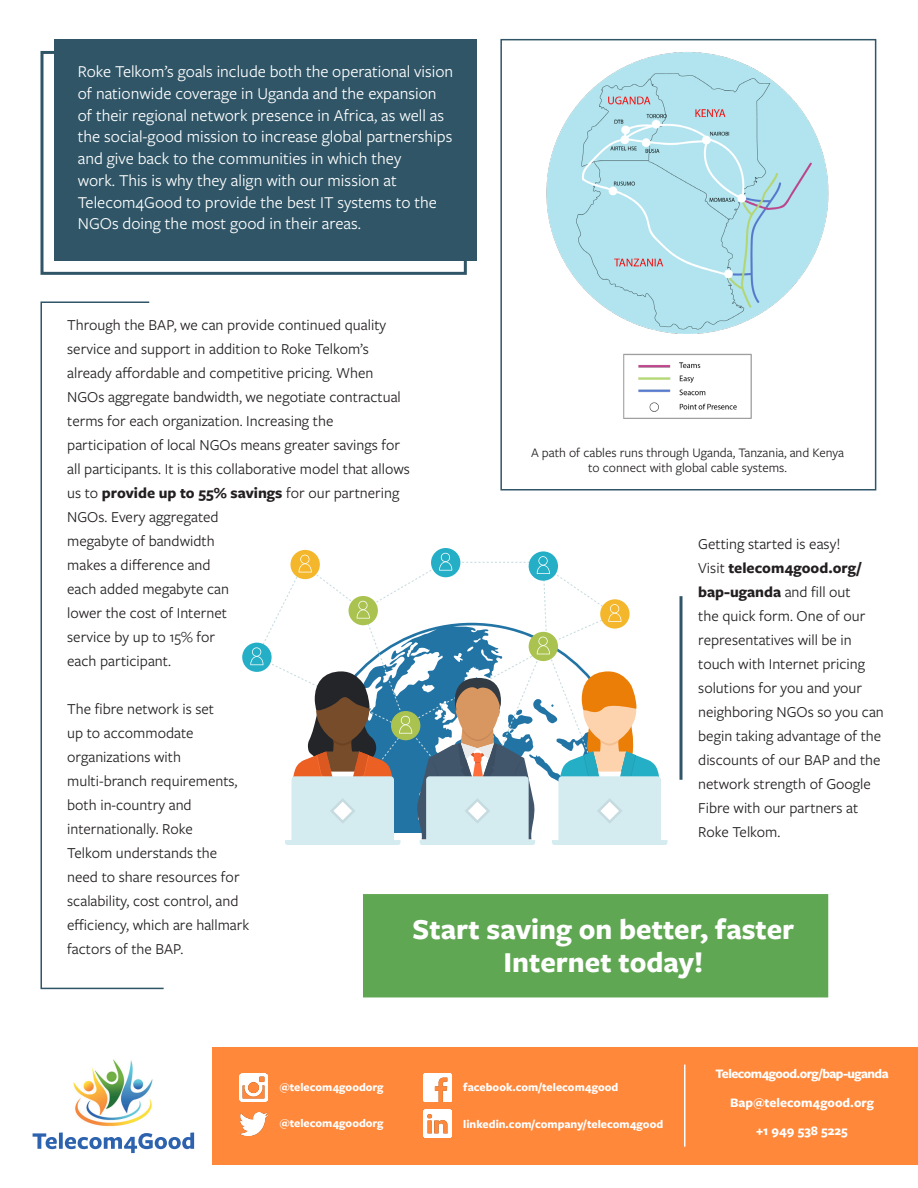
<style>
.page{position:relative;width:918px;height:1188px;background:#fff}
.page>*{position:absolute;margin:0;border:0;box-sizing:border-box;transform-origin:0 0}
.t1{font:700 30px/33px "Freight Sans Pro";color:#fff;text-align:center}
.t2{font:17.25px/21.8px "Freight Sans Pro";color:#fff}
.t3{font:15.75px/24px "Freight Sans Pro";color:#231f20}
.t4{font:13.5px/15px "Freight Sans Pro";color:#231f20;text-align:center}
.t5{font:700 13.5px "Freight Sans Pro";letter-spacing:-.01em;color:#fff}
.t6{font:700 13.5px "Freight Sans Pro";letter-spacing:-.04em;color:#fff}
.t7{font:700 12px "Freight Sans Pro";color:#fff}
.s1{font-weight:700}
</style>
<div class="page">
<div style="left:40px;top:51px;width:427px;height:224px;border:3px solid #2f5567"></div>
<div style="left:54px;top:39px;width:423px;height:221px;background:#2f5567"></div>
<img style="left:32px;top:1059px;width:163px;height:95px">
<img style="left:33px;top:1132px;width:161px;height:21px">
<div style="left:212px;top:1047px;width:706px;height:117px;background:#ff883a"></div>
<hr style="left:684px;top:1065px;width:2px;height:82px;background:#fff">
<img style="left:424px;top:1073px;width:28px;height:28px">
<img style="left:424px;top:1110px;width:28px;height:28px">
<img style="left:239px;top:1073px;width:28px;height:28px">
<img style="left:239px;top:1113px;width:28px;height:22px">
<div style="left:500px;top:39px;width:376px;height:451px;border:2px solid #2f5567"></div>
<div style="left:363px;top:894px;width:465px;height:103px;background:#60a753"></div>
<svg style="left:40px;top:301px;width:124px;height:689px"></svg>
<img style="left:546px;top:52px;width:283px;height:367px">
<div style="left:431px;top:548px;width:29px;height:29px;background:#25afc6;border-radius:50%"></div>
<div style="left:242px;top:643px;width:30px;height:29px;background:#25afc6;border-radius:50%"></div>
<svg style="left:250px;top:647px;width:13px;height:18px"></svg>
<svg style="left:529px;top:551px;width:29px;height:30px"></svg>
<div style="left:290px;top:550px;width:30px;height:29px;background:#f4b72b;border-radius:50%"></div>
<svg style="left:285px;top:553px;width:383px;height:292px"></svg>
<hr style="left:680px;top:596px;width:2px;height:184px;background:#2f5567">
<p class="t2" style="left:78px;top:60px;width:377px">Roke Telkom’s goals include both the operational vision of nationwide coverage in Uganda and the expansion of their regional network presence in Africa, as well as the social-good mission to increase global partnerships and give back to the communities in which they<br>work. This is why they align with our mission at Telecom4Good to provide the best IT systems to the NGOs doing the most good in their areas.</p>
<p class="t3" style="left:67px;top:312px;width:344px">Through the BAP, we can provide continued quality service and support in addition to Roke Telkom’s already affordable and competitive pricing. When NGOs aggregate bandwidth, we negotiate contractual terms for each organization. Increasing the participation of local NGOs means greater savings for all participants. It is this collaborative model that allows us to <span class="s1">provide up to 55% savings</span> for our partnering NGOs. Every aggregated<br>megabyte of bandwidth<br>makes a difference and<br>each added megabyte can<br>lower the cost of Internet<br>service by up to 15% for<br>each participant.</p>
<p class="t3" style="left:67px;top:696px;width:148px">The fibre network is set up to accommodate organizations with</p>
<p class="t3" style="left:67px;top:768px;width:184px">multi-branch requirements, both in-country and internationally. Roke<br>Telkom understands the need to share resources for scalability, cost control, and efficiency, which are hallmark factors of the BAP.</p>
<p class="t4" style="left:531px;top:445px;width:315px">A path of cables runs through Uganda, Tanzania, and Kenya to connect with global cable systems.</p>
<p class="t3" style="left:698px;top:532px;width:187px">Getting started is easy!<br>Visit <span class="s1">telecom4good.org/ bap-uganda</span> and fill out<br>the quick form. One of our representatives will be in touch with Internet pricing solutions for you and your neighboring NGOs so you can begin taking advantage of the discounts of our BAP and the network strength of Google<br>Fibre with our partners at<br>Roke Telkom.</p>
<p class="t1" style="left:413px;top:912px;width:383px">Start saving on better, faster<br>Internet today!</p>
<p class="t7" style="left:279px;top:1079px;width:106px">@telecom4goodorg</p>
<p class="t7" style="left:463px;top:1079px;width:157px">facebook.com/telecom4good</p>
<p class="t7" style="left:279px;top:1115px;width:106px">@telecom4goodorg</p>
<p class="t7" style="left:463px;top:1115px;width:201px">linkedin.com/company/telecom4good</p>
<p class="t6" style="left:715px;top:1064px;width:175px">Telecom4good.org/bap-uganda</p>
<p class="t5" style="left:730px;top:1093px;width:145px">Bap@telecom4good.org</p>
<p class="t5" style="left:756px;top:1121px;width:93px">+1 949 538 5225</p>
</div>
